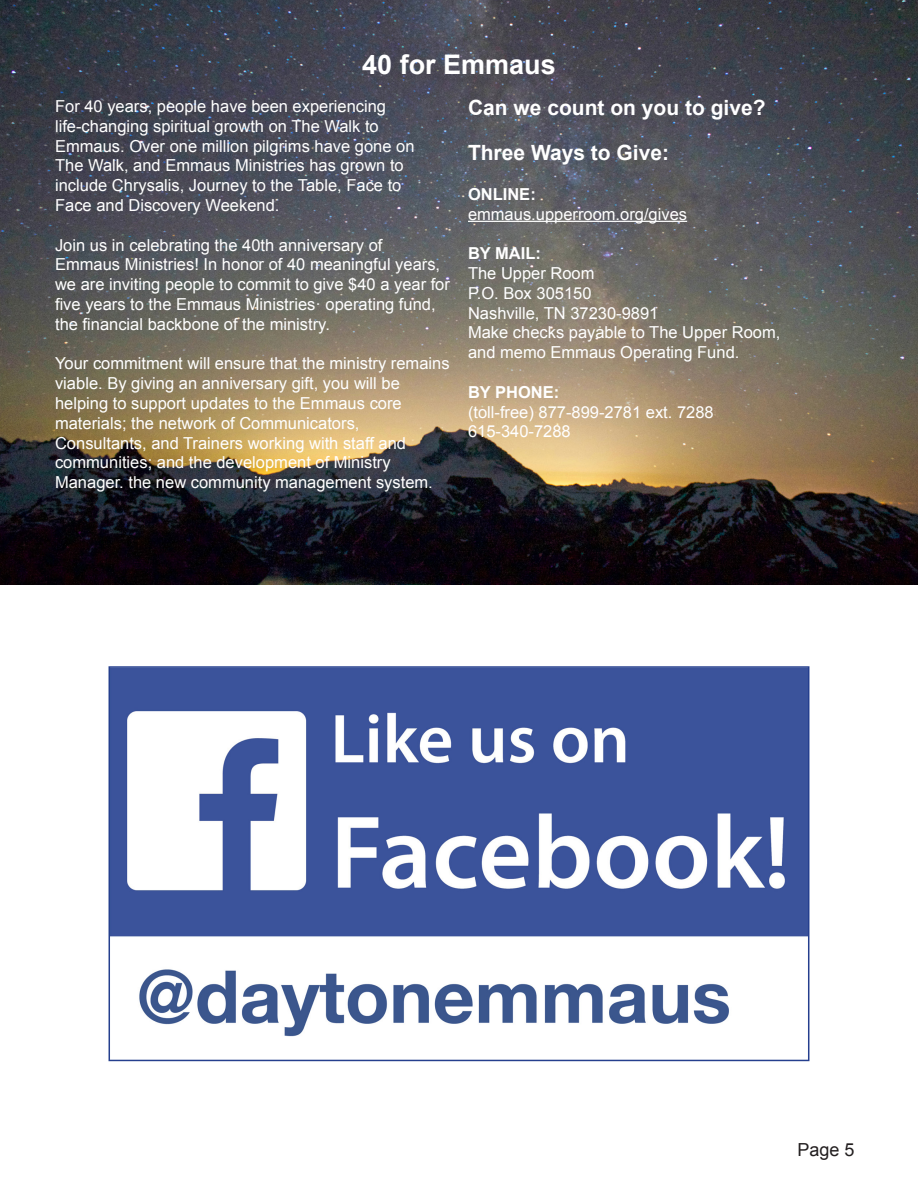
<style>
.page{position:relative;width:918px;height:1188px;background:#fff}
.page>*{position:absolute;margin:0;border:0;box-sizing:border-box;transform-origin:0 0}
.t1{font:700 27px "Arial";color:#fff}
.t2{font:700 21px "Arial";color:#fff}
.t3{font:18px "Arial";color:#231f20}
.t4{font:16.5px/19.8px "Arial";color:#fff}
.t5{font:700 16.5px "Arial";color:#fff}
</style>
<div class="page">
<img style="left:0;top:0;width:918px;height:584px">
<hr style="left:468px;top:221px;width:219px;height:1px;background:#fff">
<img style="left:112px;top:669px;width:694px;height:368px">
<div style="left:109px;top:666px;width:700px;height:395px;border:2px solid #253f8e"></div>
<p class="t1" style="left:362px;top:46px;width:195px">40 for Emmaus</p>
<p class="t4" style="left:55px;top:96px;width:333px">For 40 years, people have been experiencing life-changing spiritual growth on The Walk to</p>
<p class="t4" style="left:55px;top:136px;width:361px">Emmaus. Over one million pilgrims have gone on</p>
<p class="t4" style="left:55px;top:156px;width:350px">The Walk, and Emmaus Ministries has grown to</p>
<p class="t4" style="left:55px;top:176px;width:348px">include Chrysalis, Journey to the Table, Face to</p>
<p class="t4" style="left:55px;top:195px;width:226px">Face and Discovery Weekend.</p>
<p class="t4" style="left:55px;top:235px;width:329px">Join us in celebrating the 40th anniversary of</p>
<p class="t4" style="left:55px;top:255px;width:396px">Emmaus Ministries! In honor of 40 meaningful years, we are inviting people to commit to give $40 a year for five years to the Emmaus Ministries· operating fund, the financial backbone of the ministry.</p>
<p class="t4" style="left:55px;top:354px;width:396px">Your commitment will ensure that the ministry remains viable. By giving an anniversary gift, you will be</p>
<p class="t4" style="left:55px;top:393px;width:348px">helping to support updates to the Emmaus core</p>
<p class="t4" style="left:55px;top:413px;width:306px">materials; the network of Communicators,</p>
<p class="t4" style="left:55px;top:433px;width:352px">Consultants, and Trainers working with staff and</p>
<p class="t4" style="left:55px;top:453px;width:337px">communities; and the development of Ministry</p>
<p class="t4" style="left:55px;top:473px;width:379px">Manager. the new community management system.</p>
<p class="t2" style="left:468px;top:94px;width:299px">Can we count on you to give?</p>
<p class="t2" style="left:468px;top:139px;width:203px">Three Ways to Give:</p>
<p class="t5" style="left:468px;top:183px;width:69px">ONLINE:</p>
<p class="t4" style="left:468px;top:204px;width:221px">emmaus.upperroom.org/gives</p>
<p class="t5" style="left:468px;top:243px;width:75px">BY MAIL:</p>
<p class="t4" style="left:468px;top:263px;width:128px">The Upper Room</p>
<p class="t4" style="left:468px;top:283px;width:125px">P.O. Box 305150</p>
<p class="t4" style="left:468px;top:303px;width:192px">Nashville, TN 37230-9891</p>
<p class="t4" style="left:468px;top:323px;width:314px">Make checks payable to The Upper Room,</p>
<p class="t4" style="left:468px;top:343px;width:273px">and memo Emmaus Operating Fund.</p>
<p class="t5" style="left:468px;top:381px;width:93px">BY PHONE:</p>
<p class="t4" style="left:468px;top:402px;width:247px">(toll-free) 877-899-2781 ext. 7288</p>
<p class="t4" style="left:468px;top:422px;width:104px">615-340-7288</p>
<p class="t3" style="left:797px;top:1138px;width:59px">Page 5</p>
</div>
